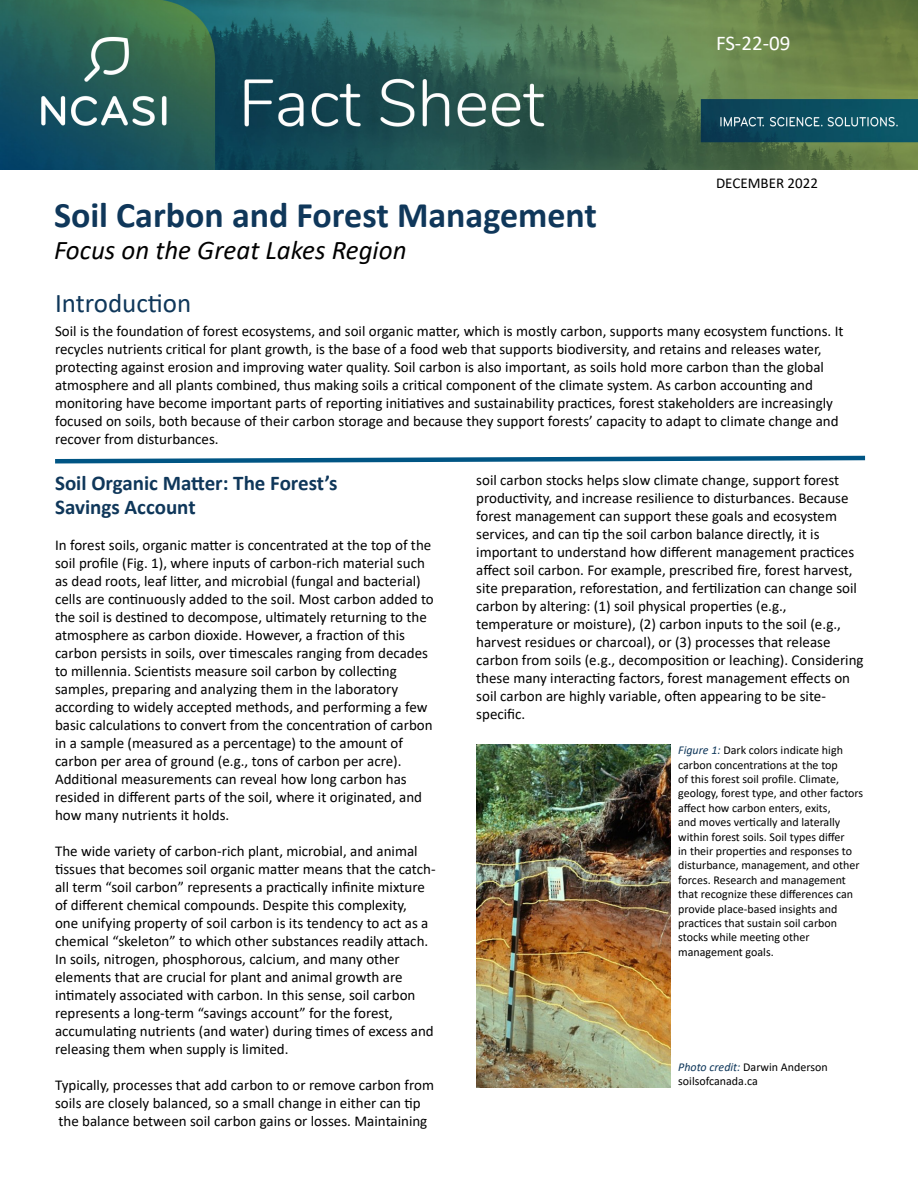
<style>
.page{position:relative;width:918px;height:1188px;background:#fff}
.page>*{position:absolute;margin:0;border:0;box-sizing:border-box;transform-origin:0 0}
.t1{font:700 36px "Calibri";color:#0f375a}
.t2{font:italic 27px "Calibri";color:#000}
.t3{font:27px "Calibri";color:#0f375a}
.t4{font:700 21px/24px "Calibri";color:#0f375a}
.t5{font:21px "Calibri";color:#fff}
.t6{font:15px/18px "Calibri";color:#000}
.t7{font:12px/14.4px "Calibri";color:#000}
.s1{font-style:italic;color:#0f375a}
</style>
<div class="page">
<img style="left:0;top:0;width:918px;height:169px">
<svg style="left:55px;top:455px;width:811px;height:9px"></svg>
<img style="left:476px;top:744px;width:194px;height:344px">
<h3 class="t5" style="left:716px;top:28px;width:76px">FS-22-09</h3>
<h1 class="t1" style="left:54px;top:189px;width:545px">Soil Carbon and Forest Management</h1>
<h2 class="t2" style="left:54px;top:231px;width:354px">Focus on the Great Lakes Region</h2>
<p class="t6" style="left:716px;top:173px;width:103px">DECEMBER 2022</p>
<h2 class="t3" style="left:55px;top:285px;width:138px">Introduction</h2>
<p class="t6" style="left:55px;top:321px;width:790px">Soil is the foundation of forest ecosystems, and soil organic matter, which is mostly carbon, supports many ecosystem functions. It recycles nutrients critical for plant growth, is the base of a food web that supports biodiversity, and retains and releases water, protecting against erosion and improving water quality. Soil carbon is also important, as soils hold more carbon than the global atmosphere and all plants combined, thus making soils a critical component of the climate system. As carbon accounting and monitoring have become important parts of reporting initiatives and sustainability practices, forest stakeholders are increasingly focused on soils, both because of their carbon storage and because they support forests’ capacity to adapt to climate change and recover from disturbances.</p>
<h3 class="t4" style="left:55px;top:471px;width:284px">Soil Organic Matter: The Forest’s<br>Savings Account</h3>
<p class="t6" style="left:55px;top:536px;width:380px">In forest soils, organic matter is concentrated at the top of the soil profile (Fig. 1), where inputs of carbon-rich material such as dead roots, leaf litter, and microbial (fungal and bacterial) cells are continuously added to the soil. Most carbon added to the soil is destined to decompose, ultimately returning to the atmosphere as carbon dioxide. However, a fraction of this carbon persists in soils, over timescales ranging from decades to millennia. Scientists measure soil carbon by collecting samples, preparing and analyzing them in the laboratory according to widely accepted methods, and performing a few basic calculations to convert from the concentration of carbon in a sample (measured as a percentage) to the amount of carbon per area of ground (e.g., tons of carbon per acre).<br>Additional measurements can reveal how long carbon has resided in different parts of the soil, where it originated, and how many nutrients it holds.</p>
<p class="t6" style="left:55px;top:842px;width:382px">The wide variety of carbon-rich plant, microbial, and animal tissues that becomes soil organic matter means that the catch&shy;all term “soil carbon” represents a practically infinite mixture of different chemical compounds. Despite this complexity,<br>one unifying property of soil carbon is its tendency to act as a chemical “skeleton” to which other substances readily attach.<br>In soils, nitrogen, phosphorous, calcium, and many other elements that are crucial for plant and animal growth are intimately associated with carbon. In this sense, soil carbon represents a long-term “savings account” for the forest, accumulating nutrients (and water) during times of excess and releasing them when supply is limited.</p>
<p class="t6" style="left:55px;top:1076px;width:380px">Typically, processes that add carbon to or remove carbon from soils are closely balanced, so a small change in either can tip the balance between soil carbon gains or losses. Maintaining</p>
<p class="t6" style="left:476px;top:471px;width:389px">soil carbon stocks helps slow climate change, support forest productivity, and increase resilience to disturbances. Because forest management can support these goals and ecosystem services, and can tip the soil carbon balance directly, it is important to understand how different management practices affect soil carbon. For example, prescribed fire, forest harvest, site preparation, reforestation, and fertilization can change soil carbon by altering: (1) soil physical properties (e.g., temperature or moisture), (2) carbon inputs to the soil (e.g., harvest residues or charcoal), or (3) processes that release carbon from soils (e.g., decomposition or leaching). Considering these many interacting factors, forest management effects on soil carbon are highly variable, often appearing to be site&shy;specific.</p>
<p class="t7" style="left:678px;top:743px;width:187px"><span class="s1">Figure 1:</span> Dark colors indicate high carbon concentrations at the top<br>of this forest soil profile. Climate, geology, forest type, and other factors affect how carbon enters, exits,<br>and moves vertically and laterally within forest soils. Soil types differ<br>in their properties and responses to disturbance, management, and other forces. Research and management that recognize these differences can provide place-based insights and practices that sustain soil carbon stocks while meeting other management goals.</p>
<p class="t7" style="left:678px;top:1060px;width:151px"><span class="s1">Photo credit:</span> Darwin Anderson soilsofcanada.ca</p>
</div>
